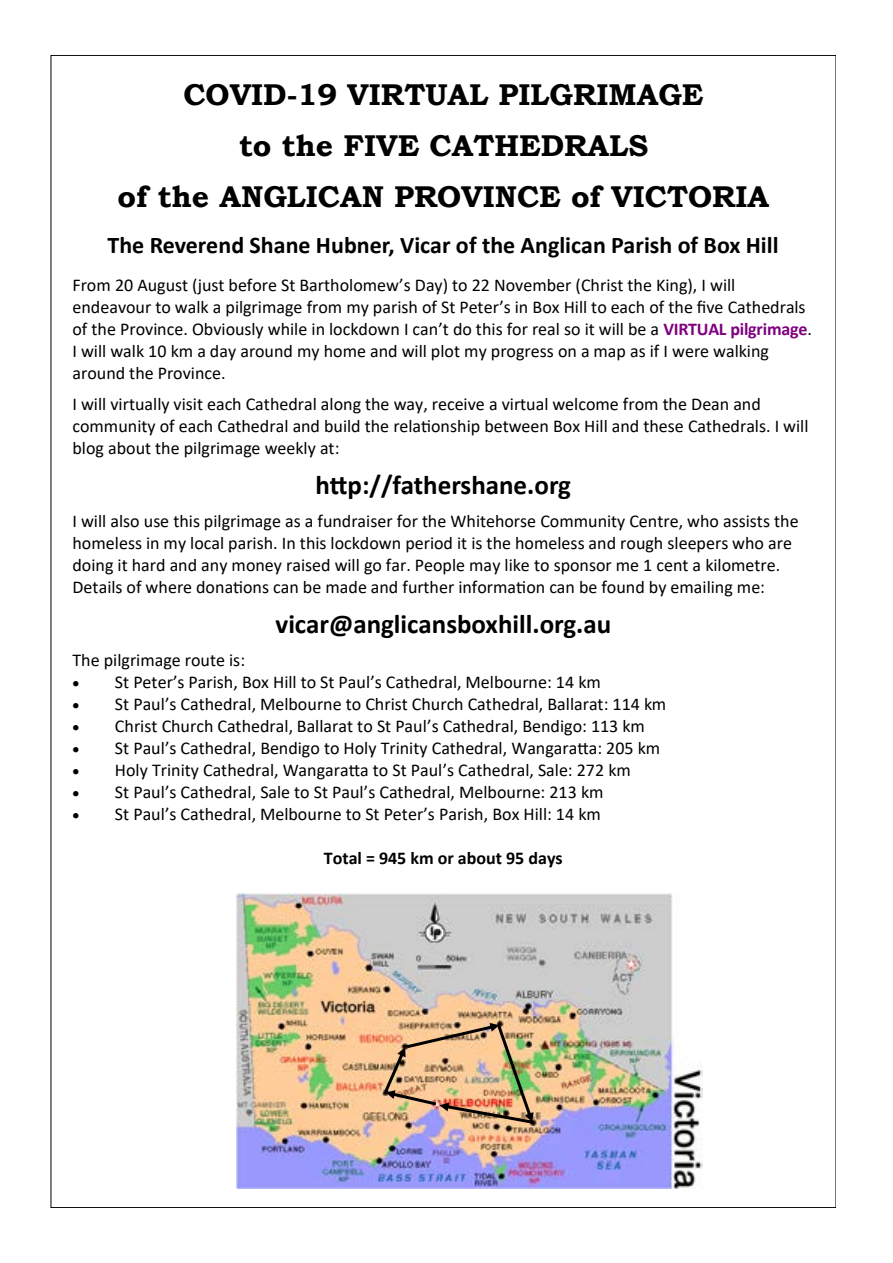
<style>
.page{position:relative;width:893px;height:1263px;background:#fff}
.page>*{position:absolute;margin:0;border:0;box-sizing:border-box;transform-origin:0 0}
.t1{font:700 30px/51px "Bookman Old Style";color:#000;text-align:center}
.t2{font:700 27px "Calibri";color:#000}
.t3{font:700 24px "Calibri";color:#000}
.t4{font:18px/22px "Calibri";color:#000}
.t5{font:700 18px "Calibri";color:#000}
.s1{font-weight:700;color:#800080}
</style>
<div class="page">
<img style="left:236px;top:894px;width:466px;height:294px">
<img style="left:384px;top:1023px;width:149px;height:101px">
<h1 class="t1" style="left:117px;top:69px;width:653px">COVID-19 VIRTUAL PILGRIMAGE<br>to the FIVE CATHEDRALS<br>of the ANGLICAN PROVINCE of VICTORIA</h1>
<h3 class="t3" style="left:108px;top:228px;width:673px">The Reverend Shane Hubner, Vicar of the Anglican Parish of Box Hill</h3>
<p class="t4" style="left:72px;top:274px;width:741px">From 20 August (just before St Bartholomew’s Day) to 22 November (Christ the King), I will endeavour to walk a pilgrimage from my parish of St Peter’s in Box Hill to each of the five Cathedrals of the Province. Obviously while in lockdown I can’t do this for real so it will be a <span class="s1">VIRTUAL pilgrimage</span>.<br>I will walk 10 km a day around my home and will plot my progress on a map as if I were walking around the Province.</p>
<p class="t4" style="left:72px;top:393px;width:737px">I will virtually visit each Cathedral along the way, receive a virtual welcome from the Dean and community of each Cathedral and build the relationship between Box Hill and these Cathedrals. I will blog about the pilgrimage weekly at:</p>
<h2 class="t2" style="left:316px;top:466px;width:257px">http://fathershane.org</h2>
<p class="t4" style="left:72px;top:509px;width:728px">I will also use this pilgrimage as a fundraiser for the Whitehorse Community Centre, who assists the homeless in my local parish. In this lockdown period it is the homeless and rough sleepers who are doing it hard and any money raised will go far. People may like to sponsor me 1 cent a kilometre.<br>Details of where donations can be made and further information can be found by emailing me:</p>
<h2 class="t2" style="left:276px;top:604px;width:337px">vicar@anglicansboxhill.org.au</h2>
<p class="t4" style="left:72px;top:648px;width:174px">The pilgrimage route is:</p>
<p class="t4" style="left:72px;top:670px;width:530px">• St Peter’s Parish, Box Hill to St Paul’s Cathedral, Melbourne: 14 km</p>
<p class="t4" style="left:72px;top:692px;width:595px">• St Paul’s Cathedral, Melbourne to Christ Church Cathedral, Ballarat: 114 km</p>
<p class="t4" style="left:72px;top:714px;width:574px">• Christ Church Cathedral, Ballarat to St Paul’s Cathedral, Bendigo: 113 km</p>
<p class="t4" style="left:72px;top:736px;width:589px">• St Paul’s Cathedral, Bendigo to Holy Trinity Cathedral, Wangaratta: 205 km</p>
<p class="t4" style="left:72px;top:758px;width:560px">• Holy Trinity Cathedral, Wangaratta to St Paul’s Cathedral, Sale: 272 km</p>
<p class="t4" style="left:72px;top:780px;width:533px">• St Paul’s Cathedral, Sale to St Paul’s Cathedral, Melbourne: 213 km</p>
<p class="t4" style="left:72px;top:802px;width:530px">• St Paul’s Cathedral, Melbourne to St Peter’s Parish, Box Hill: 14 km</p>
<p class="t5" style="left:324px;top:845px;width:240px">Total = 945 km or about 95 days</p>
</div>
